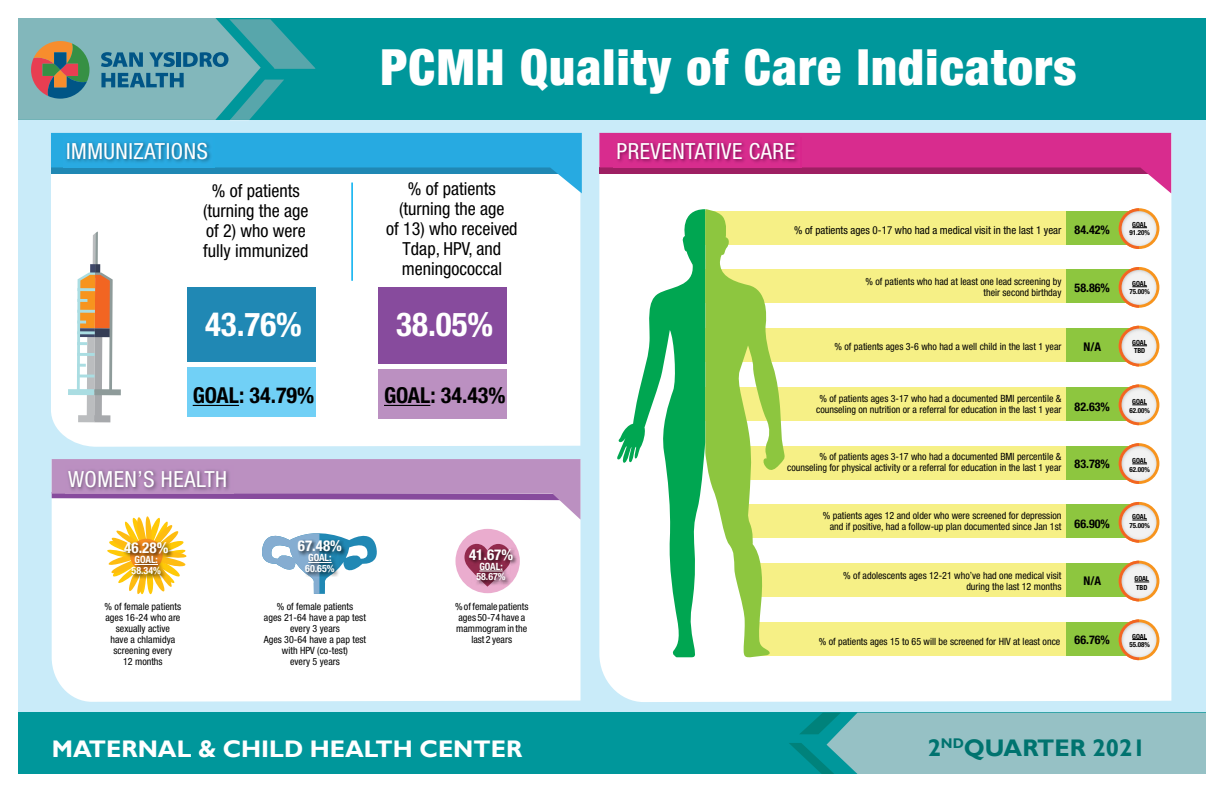
<style>
.page{position:relative;width:1224px;height:792px;background:#fff}
.page>*{position:absolute;margin:0;border:0;box-sizing:border-box;transform-origin:0 0}
.t1{font:900 condensed 50px "Helvetica Neue LT Std";letter-spacing:.025em;color:#fff}
.t2{font:700 condensed 33px "Helvetica Neue LT Std";color:#fff}
.t3{font:700 24px "Gill Sans";color:#fff}
.t4{font:700 24px "Gill Sans";color:#00736f}
.t5{font:condensed 22.2px "Helvetica Neue LT Std";letter-spacing:.025em;color:#fff}
.t6{font:700 condensed 22px "Helvetica Neue LT Std";color:#000}
.t7{font:condensed 18px/20px "Helvetica Neue LT Std";color:#000;text-align:center}
.t8{font:700 condensed 15px "Helvetica Neue LT Std";color:#fff}
.t9{font:700 condensed 12px "Helvetica Neue LT Std";color:#000}
.t10{font:condensed 11px "Helvetica Neue LT Std";color:#000}
.t11{font:condensed 10px/11px "Helvetica Neue LT Std";color:#000;text-align:center}
.t12{font:700 condensed 10px/10.1px "Helvetica Neue LT Std";color:#fff}
.t13{font:700 condensed 7px/8.4px "Helvetica Neue LT Std";color:#000;text-align:center}
.s1{font-weight:700;font-size:12px}
</style>
<div class="page">
<div style="left:18px;top:18px;width:1188px;height:756px;background:#c9ebf9"></div>
<div style="left:18px;top:18px;width:1188px;height:102px;background:#00979b"></div>
<div style="left:18px;top:713px;width:1188px;height:61px;background:#00979b"></div>
<svg style="left:789px;top:713px;width:417px;height:61px;background:#82babe"></svg>
<div style="left:51px;top:193px;width:529px;height:254px;background:#fff"></div>
<svg style="left:51px;top:133px;width:531px;height:60px;background:#74c5e6"></svg>
<img style="left:63px;top:137px;width:151px;height:32px">
<div style="left:599px;top:193px;width:572px;height:509px;background:#fff"></div>
<svg style="left:599px;top:133px;width:572px;height:60px;background:#df79b3"></svg>
<img style="left:613px;top:137px;width:188px;height:32px">
<div style="left:52px;top:622px;width:529px;height:80px;background:#fff"></div>
<div style="left:703px;top:211px;width:366px;height:33px;background:#f6f086"></div>
<div style="left:1067px;top:211px;width:72px;height:33px;background:#8dc63f"></div>
<div style="left:1119px;top:208px;width:40px;height:41px;background:#f7941e;border-radius:50%"></div>
<svg style="left:1122px;top:211px;width:35px;height:35px"></svg>
<div style="left:703px;top:270px;width:366px;height:33px;background:#f6f086"></div>
<div style="left:1067px;top:270px;width:72px;height:33px;background:#8dc63f"></div>
<div style="left:1119px;top:267px;width:40px;height:41px;background:#f7941e;border-radius:50%"></div>
<svg style="left:1122px;top:270px;width:35px;height:35px"></svg>
<div style="left:703px;top:329px;width:366px;height:33px;background:#f6f086"></div>
<div style="left:1067px;top:329px;width:72px;height:33px;background:#8dc63f"></div>
<div style="left:1119px;top:326px;width:40px;height:40px;background:#f7941e;border-radius:50%"></div>
<svg style="left:1122px;top:329px;width:35px;height:35px"></svg>
<div style="left:703px;top:387px;width:366px;height:33px;background:#f6f086"></div>
<div style="left:1067px;top:387px;width:72px;height:33px;background:#8dc63f"></div>
<svg style="left:1119px;top:384px;width:40px;height:41px"></svg>
<svg style="left:1122px;top:387px;width:35px;height:35px"></svg>
<div style="left:714px;top:446px;width:355px;height:33px;background:#f6f086"></div>
<div style="left:1067px;top:446px;width:72px;height:33px;background:#8dc63f"></div>
<div style="left:1119px;top:443px;width:40px;height:41px;background:#f7941e;border-radius:50%"></div>
<svg style="left:1122px;top:446px;width:35px;height:35px"></svg>
<div style="left:730px;top:505px;width:339px;height:33px;background:#f6f086"></div>
<div style="left:1067px;top:505px;width:72px;height:33px;background:#8dc63f"></div>
<svg style="left:1119px;top:502px;width:40px;height:41px"></svg>
<svg style="left:1122px;top:505px;width:35px;height:35px"></svg>
<div style="left:741px;top:564px;width:328px;height:33px;background:#f6f086"></div>
<div style="left:1067px;top:564px;width:72px;height:33px;background:#8dc63f"></div>
<div style="left:1119px;top:561px;width:40px;height:40px;background:#f7941e;border-radius:50%"></div>
<svg style="left:1122px;top:564px;width:35px;height:35px"></svg>
<div style="left:751px;top:622px;width:318px;height:33px;background:#f6f086"></div>
<div style="left:1067px;top:622px;width:72px;height:33px;background:#8dc63f"></div>
<svg style="left:1119px;top:619px;width:40px;height:41px"></svg>
<svg style="left:1122px;top:622px;width:35px;height:35px"></svg>
<svg style="left:705px;top:209px;width:80px;height:449px"></svg>
<svg style="left:616px;top:209px;width:89px;height:448px;background:#9dddbc"></svg>
<div style="left:78px;top:415px;width:16px;height:7px;background:#bbbdbf"></div>
<div style="left:94px;top:415px;width:16px;height:7px;background:#a7a9ac"></div>
<div style="left:68px;top:389px;width:26px;height:6px;background:#aadde2"></div>
<div style="left:94px;top:389px;width:27px;height:6px;background:#8e9b9a"></div>
<svg style="left:77px;top:232px;width:36px;height:189px;background:#d3c1b1"></svg>
<hr style="left:77px;top:375px;width:18px;height:3px;background:#aadde2">
<div style="left:187px;top:287px;width:129px;height:75px;background:#2088b4"></div>
<div style="left:187px;top:367px;width:129px;height:50px;background:#71d0f6"></div>
<div style="left:379px;top:287px;width:128px;height:76px;background:#874b9d"></div>
<div style="left:379px;top:369px;width:128px;height:50px;background:#bb90c1"></div>
<hr style="left:193px;top:405px;width:46px;height:1px;background:#000">
<hr style="left:384px;top:405px;width:46px;height:1px;background:#000">
<hr style="left:351px;top:183px;width:2px;height:98px;background:#00aeef">
<svg style="left:1119px;top:208px;width:28px;height:41px"></svg>
<svg style="left:1119px;top:443px;width:28px;height:41px"></svg>
<svg style="left:1119px;top:502px;width:28px;height:41px"></svg>
<svg style="left:1119px;top:267px;width:28px;height:41px"></svg>
<svg style="left:1119px;top:561px;width:30px;height:40px"></svg>
<svg style="left:1119px;top:384px;width:28px;height:41px"></svg>
<svg style="left:1119px;top:326px;width:28px;height:40px"></svg>
<svg style="left:1119px;top:619px;width:28px;height:41px"></svg>
<svg style="left:52px;top:459px;width:529px;height:163px;background:#e0d3dc"></svg>
<svg style="left:18px;top:18px;width:297px;height:103px"></svg>
<h1 class="t1" style="left:380px;top:36px;width:697px">PCMH Quality of Care Indicators</h1>
<h3 class="t5" style="left:66px;top:138px;width:143px">IMMUNIZATIONS</h3>
<h3 class="t5" style="left:616px;top:138px;width:180px">PREVENTATIVE CARE</h3>
<h3 class="t7" style="left:203px;top:180px;width:107px">% of patients (turning the age of 2) who were fully immunized</h3>
<h2 class="t2" style="left:205px;top:304px;width:98px">43.76%</h2>
<h3 class="t6" style="left:193px;top:382px;width:123px">GOAL: 34.79%</h3>
<h3 class="t5" style="left:68px;top:466px;width:161px">WOMEN’S HEALTH</h3>
<h3 class="t7" style="left:386px;top:178px;width:133px">% of patients (turning the age<br>of 13) who received<br>Tdap, HPV, and meningococcal</h3>
<h2 class="t2" style="left:396px;top:304px;width:98px">38.05%</h2>
<p class="t10" style="left:794px;top:223px;width:317px">% of patients ages 0-17 who had a medical visit in the last 1 year <span class="s1">84.42%</span></p>
<p class="t11" style="left:865px;top:276px;width:197px;text-align:right">% of patients who had at least one lead screening by their second birthday</p>
<p class="t9" style="left:1075px;top:280px;width:37px">58.86%</p>
<p class="t11" style="left:834px;top:340px;width:229px">% of patients ages 3-6 who had a well child in the last 1 year</p>
<p class="t9" style="left:1083px;top:339px;width:19px">N/A</p>
<h3 class="t6" style="left:384px;top:382px;width:123px">GOAL: 34.43%</h3>
<p class="t11" style="left:816px;top:393px;width:247px">% of patients ages 3-17 who had a documented BMI percentile &amp; counseling on nutrition or a referral for education in the last 1 year</p>
<p class="t11" style="left:787px;top:451px;width:276px;text-align:right">% of patients ages 3-17 who had a documented BMI percentile &amp; counseling for physical activity or a referral for education in the last 1 year</p>
<p class="t9" style="left:1075px;top:399px;width:37px">82.63%</p>
<p class="t9" style="left:1075px;top:456px;width:37px">83.78%</p>
<p class="t11" style="left:823px;top:510px;width:240px;text-align:right">% patients ages 12 and older who were screened for depression and if positive, had a follow-up plan documented since Jan 1st</p>
<p class="t9" style="left:1075px;top:517px;width:37px">66.90%</p>
<p class="t13" style="left:1129px;top:220px;width:22px">GOAL<br>91.20%</p>
<p class="t13" style="left:1129px;top:279px;width:22px">GOAL<br>75.00%</p>
<p class="t13" style="left:1132px;top:338px;width:16px;text-align:left">GOAL<br>TBD</p>
<p class="t13" style="left:1129px;top:397px;width:22px">GOAL<br>62.00%</p>
<p class="t13" style="left:1129px;top:456px;width:22px">GOAL<br>62.00%</p>
<p class="t13" style="left:1129px;top:513px;width:22px">GOAL<br>75.00%</p>
<h3 class="t8" style="left:298px;top:537px;width:46px">67.48%</h3>
<p class="t12" style="left:305px;top:553px;width:31px">GOAL:<br>60.65%</p>
<h3 class="t8" style="left:469px;top:545px;width:46px">41.67%</h3>
<h3 class="t8" style="left:124px;top:539px;width:46px">46.28%</h3>
<p class="t12" style="left:132px;top:555px;width:31px">GOAL:<br>58.34%</p>
<p class="t12" style="left:476px;top:561px;width:31px">GOAL:<br>58.67%</p>
<p class="t11" style="left:455px;top:601px;width:75px">% of female patients ages 50-74 have a mammogram in the last 2 years</p>
<p class="t11" style="left:105px;top:601px;width:78px">% of female patients ages 16-24 who are sexually active<br>have a chlamidya screening every<br>12 months</p>
<p class="t11" style="left:264px;top:601px;width:104px">% of female patients<br>ages 21-64 have a pap test every 3 years<br>Ages 30-64 have a pap test with HPV (co-test)<br>every 5 years</p>
<h3 class="t3" style="left:52px;top:735px;width:472px">MATERNAL &amp; CHILD HEALTH CENTER</h3>
<p class="t11" style="left:843px;top:570px;width:220px;text-align:right">% of adolescents ages 12-21 who’ve had one medical visit during the last 12 months</p>
<p class="t9" style="left:1083px;top:574px;width:19px">N/A</p>
<p class="t13" style="left:1134px;top:574px;width:16px;text-align:left">GOAL<br>TBD</p>
<p class="t13" style="left:1132px;top:632px;width:16px">GOAL</p>
<p class="t9" style="left:1075px;top:632px;width:37px">66.76%</p>
<p class="t11" style="left:819px;top:636px;width:243px">% of patients ages 15 to 65 will be screened for HIV at least once</p>
<p class="t13" style="left:1129px;top:640px;width:22px">55.08%</p>
<h3 class="t4" style="left:928px;top:734px;width:219px">2<sup>ND</sup>QUARTER 2021</h3>
</div>
